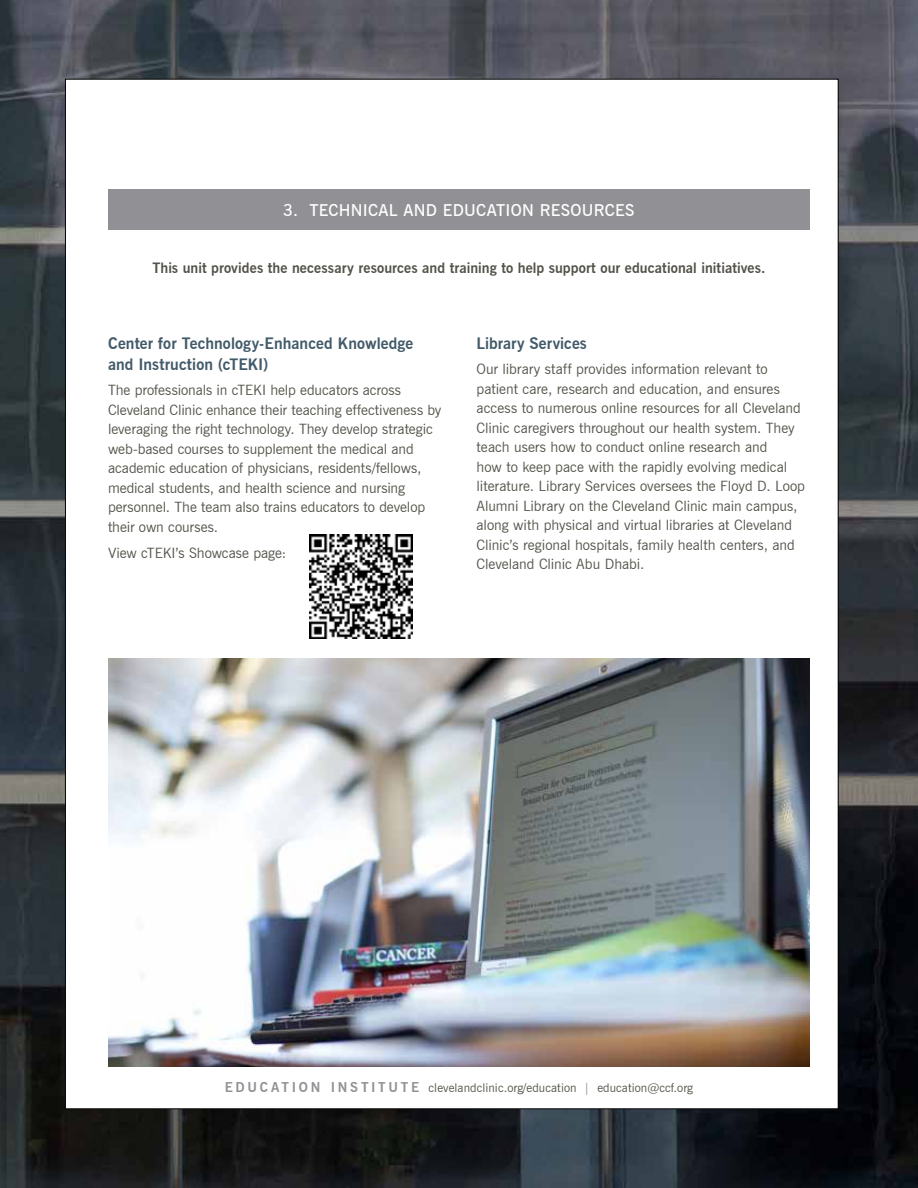
<style>
.page{position:relative;width:918px;height:1188px;background:#fff}
.page>*{position:absolute;margin:0;border:0;box-sizing:border-box;transform-origin:0 0}
.t1{font:600 16.5px "News Gothic BT";letter-spacing:.015em;color:#fff}
.t2{font:700 15.75px/21px "News Gothic BT";letter-spacing:.005em;color:#425a69}
.t3{font:14.25px/19.5px "News Gothic BT";letter-spacing:-.005em;color:#54534a}
.t4{font:700 14.25px "News Gothic BT";letter-spacing:.005em;color:#54534a}
.t5{font:12px "News Gothic BT";letter-spacing:.005em;color:#54534a}
.s1{font-weight:700;font-size:13.5px;color:#919195}
.s2{color:#919195}
</style>
<div class="page">
<img style="left:0;top:0;width:918px;height:1188px">
<div style="left:65px;top:79px;width:773px;height:1030px;background:#fff"></div>
<div style="left:108px;top:189px;width:702px;height:41px;background:#919195"></div>
<img style="left:108px;top:659px;width:702px;height:407px">
<img style="left:309px;top:535px;width:104px;height:104px">
<p class="t1" style="left:283px;top:200px;width:353px">3. TECHNICAL AND EDUCATION RESOURCES</p>
<p class="t4" style="left:152px;top:259px;width:615px">This unit provides the necessary resources and training to help support our educational initiatives.</p>
<p class="t2" style="left:108px;top:333px;width:307px">Center for Technology-Enhanced Knowledge and Instruction (cTEKI)</p>
<p class="t3" style="left:108px;top:380px;width:335px">The professionals in cTEKI help educators across Cleveland Clinic enhance their teaching effectiveness by leveraging the right technology. They develop strategic web-based courses to supplement the medical and academic education of physicians, residents/fellows, medical students, and health science and nursing personnel. The team also trains educators to develop their own courses.</p>
<p class="t3" style="left:108px;top:543px;width:180px">View cTEKI’s Showcase page:</p>
<p class="t2" style="left:477px;top:333px;width:112px">Library Services</p>
<p class="t3" style="left:477px;top:359px;width:330px">Our library staff provides information relevant to patient care, research and education, and ensures access to numerous online resources for all Cleveland Clinic caregivers throughout our health system. They teach users how to conduct online research and<br>how to keep pace with the rapidly evolving medical literature. Library Services oversees the Floyd D. Loop Alumni Library on the Cleveland Clinic main campus, along with physical and virtual libraries at Cleveland Clinic’s regional hospitals, family health centers, and Cleveland Clinic Abu Dhabi.</p>
<p class="t5" style="left:225px;top:1080px;width:470px"><span class="s1">E D U C AT I O N I N S T I T U T E</span> clevelandclinic.org/education <span class="s2">|</span> education@ccf.org</p>
</div>
